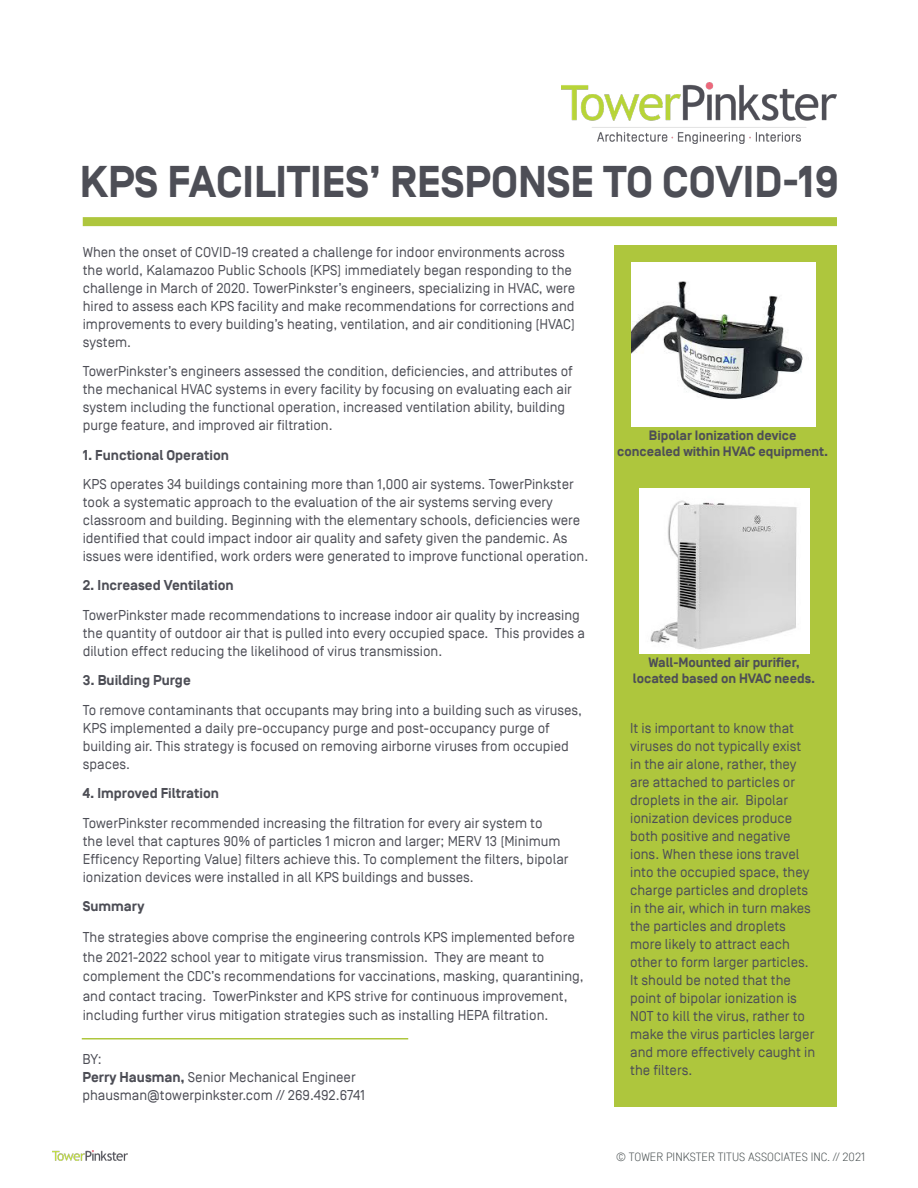
<style>
.page{position:relative;width:918px;height:1188px;background:#fff}
.page>*{position:absolute;margin:0;border:0;box-sizing:border-box;transform-origin:0 0}
.Page_Header{font:700 44.25px "Simplon Norm";color:#4d4e56}
.Body_Text__Our_Story{font:14.25px/18px "Simplon Norm";color:#4d4e56}
.Body_Text__Our_Story-2{font:700 14.25px "Simplon Norm";color:#4d4e56}
.Body_Text__Our_Story-3{font:14.25px "Simplon Norm";color:#4c4d55}
.t1{font:700 13.5px "Simplon Norm";color:#4d4e56}
.t2{font:300 12px "Simplon Norm";color:#495051}
.s1{font-weight:700}
</style>
<div class="page">
<img style="left:53px;top:1150px;width:74px;height:11px">
<div style="left:614px;top:245px;width:223px;height:862px;background:#aec63d"></div>
<img style="left:561px;top:82px;width:276px;height:61px">
<div style="left:83px;top:217px;width:754px;height:9px;background:#aec63d"></div>
<hr style="left:82px;top:1038px;width:326px;height:2px;background:#aec63d">
<img style="left:639px;top:489px;width:170px;height:165px">
<img style="left:632px;top:262px;width:183px;height:164px">
<p class="Page_Header" style="left:80px;top:158px;width:761px">KPS FACILITIES’ RESPONSE TO COVID-19</p>
<p class="Body_Text__Our_Story" style="left:83px;top:243px;width:494px">When the onset of COVID-19 created a challenge for indoor environments across the world, Kalamazoo Public Schools (KPS) immediately began responding to the challenge in March of 2020. TowerPinkster’s engineers, specializing in HVAC, were hired to assess each KPS facility and make recommendations for corrections and improvements to every building’s heating, ventilation, and air conditioning (HVAC) system.</p>
<p class="Body_Text__Our_Story" style="left:83px;top:363px;width:491px">TowerPinkster’s engineers assessed the condition, deficiencies, and attributes of the mechanical HVAC systems in every facility by focusing on evaluating each air system including the functional operation, increased ventilation ability, building purge feature, and improved air filtration.</p>
<p class="Body_Text__Our_Story-2" style="left:83px;top:447px;width:148px">1. Functional Operation</p>
<p class="Body_Text__Our_Story" style="left:83px;top:475px;width:507px">KPS operates 34 buildings containing more than 1,000 air systems. TowerPinkster took a systematic approach to the evaluation of the air systems serving every classroom and building. Beginning with the elementary schools, deficiencies were identified that could impact indoor air quality and safety given the pandemic. As issues were identified, work orders were generated to improve functional operation.</p>
<p class="Body_Text__Our_Story-2" style="left:83px;top:578px;width:152px">2. Increased Ventilation</p>
<p class="Body_Text__Our_Story" style="left:83px;top:606px;width:504px">TowerPinkster made recommendations to increase indoor air quality by increasing the quantity of outdoor air that is pulled into every occupied space. This provides a dilution effect reducing the likelihood of virus transmission.</p>
<p class="Body_Text__Our_Story-2" style="left:83px;top:673px;width:110px">3. Building Purge</p>
<p class="Body_Text__Our_Story" style="left:83px;top:701px;width:501px">To remove contaminants that occupants may bring into a building such as viruses, KPS implemented a daily pre-occupancy purge and post-occupancy purge of building air. This strategy is focused on removing airborne viruses from occupied spaces.</p>
<p class="Body_Text__Our_Story-2" style="left:83px;top:786px;width:138px">4. Improved Filtration</p>
<p class="Body_Text__Our_Story" style="left:83px;top:814px;width:487px">TowerPinkster recommended increasing the filtration for every air system to<br>the level that captures 90% of particles 1 micron and larger; MERV 13 (Minimum Efficency Reporting Value) filters achieve this. To complement the filters, bipolar ionization devices were installed in all KPS buildings and busses.</p>
<p class="Body_Text__Our_Story-2" style="left:83px;top:899px;width:63px">Summary</p>
<p class="Body_Text__Our_Story" style="left:83px;top:928px;width:503px;line-height:19.5px">The strategies above comprise the engineering controls KPS implemented before the 2021-2022 school year to mitigate virus transmission. They are meant to complement the CDC’s recommendations for vaccinations, masking, quarantining, and contact tracing. TowerPinkster and KPS strive for continuous improvement, including further virus mitigation strategies such as installing HEPA filtration.</p>
<p class="Body_Text__Our_Story-3" style="left:82px;top:1052px;width:21px">BY:</p>
<p class="Body_Text__Our_Story-3" style="left:82px;top:1070px;width:275px"><span class="s1">Perry Hausman,</span> Senior Mechanical Engineer</p>
<p class="Body_Text__Our_Story-3" style="left:82px;top:1088px;width:284px">phausman@towerpinkster.com // 269.492.6741</p>
<p class="t1" style="left:649px;top:428px;width:149px">Bipolar Ionization device</p>
<p class="t1" style="left:617px;top:444px;width:213px">concealed within HVAC equipment.</p>
<p class="t1" style="left:648px;top:655px;width:153px">Wall-Mounted air purifier,</p>
<p class="t1" style="left:633px;top:671px;width:184px">located based on HVAC needs.</p>
<p class="Body_Text__Our_Story" style="left:630px;top:719px;width:187px">It is important to know that viruses do not typically exist in the air alone, rather, they are attached to particles or droplets in the air. Bipolar ionization devices produce both positive and negative ions. When these ions travel into the occupied space, they charge particles and droplets in the air, which in turn makes the particles and droplets more likely to attract each other to form larger particles.<br>It should be noted that the point of bipolar ionization is<br>NOT to kill the virus, rather to make the virus particles larger and more effectively caught in the filters.</p>
<p class="t2" style="left:616px;top:1151px;width:250px">© TOWER PINKSTER TITUS ASSOCIATES INC. // 2021</p>
</div>
